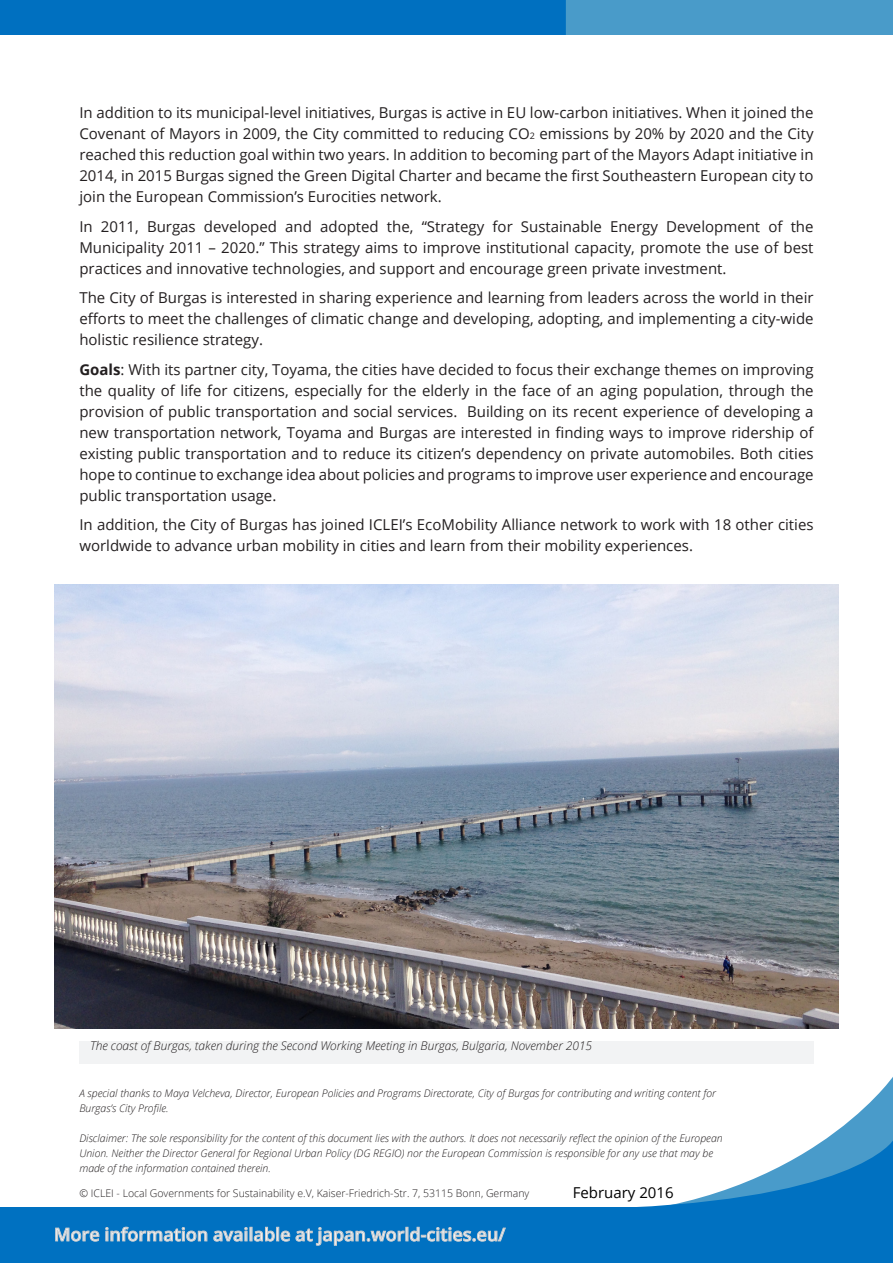
<style>
.page{position:relative;width:893px;height:1263px;background:#fff}
.page>*{position:absolute;margin:0;border:0;box-sizing:border-box;transform-origin:0 0}
.t1{font:600 18px "Open Sans";color:#f2f3f4}
.t2{font:15px/21px "Open Sans";color:#231f20;text-align:justify}
.t3{font:15px "Open Sans";color:#000}
.Box_Text{font:italic 300 12px "Open Sans";color:#231f20}
.t4{font:italic 300 10.5px/15px "Open Sans";color:#231f20}
.t5{font:300 10.5px "Open Sans";color:#231f20}
.s1{font-size:9px}
.s2{font-weight:700}
</style>
<div class="page">
<div style="left:0;top:1208px;width:893px;height:55px;background:#0071c1"></div>
<svg style="left:56px;top:1228px;width:43px;height:13px"></svg>
<svg style="left:106px;top:1227px;width:101px;height:14px"></svg>
<svg style="left:214px;top:1227px;width:76px;height:14px"></svg>
<svg style="left:296px;top:1227px;width:209px;height:18px"></svg>
<svg style="left:572px;top:1077px;width:321px;height:131px"></svg>
<img style="left:0;top:0;width:893px;height:34px">
<div style="left:79px;top:1041px;width:735px;height:23px;background:#f2f3f4"></div>
<img style="left:54px;top:584px;width:785px;height:444px">
<p class="t2" style="left:79px;top:102px;width:736px">In addition to its municipal-level initiatives, Burgas is active in EU low-carbon initiatives. When it joined the Covenant of Mayors in 2009, the City committed to reducing CO<span class="s1">2</span> emissions by 20% by 2020 and the City reached this reduction goal within two years. In addition to becoming part of the Mayors Adapt initiative in 2014, in 2015 Burgas signed the Green Digital Charter and became the first Southeastern European city to join the European Commission’s Eurocities network.</p>
<p class="t2" style="left:79px;top:215px;width:736px">In 2011, Burgas developed and adopted the, “Strategy for Sustainable Energy Development of the Municipality 2011 – 2020.” This strategy aims to improve institutional capacity, promote the use of best practices and innovative technologies, and support and encourage green private investment.</p>
<p class="t2" style="left:79px;top:287px;width:736px">The City of Burgas is interested in sharing experience and learning from leaders across the world in their efforts to meet the challenges of climatic change and developing, adopting, and implementing a city-wide holistic resilience strategy.</p>
<p class="t2" style="left:79px;top:358px;width:736px"><span class="s2">Goals</span>: With its partner city, Toyama, the cities have decided to focus their exchange themes on improving the quality of life for citizens, especially for the elderly in the face of an aging population, through the provision of public transportation and social services. Building on its recent experience of developing a new transportation network, Toyama and Burgas are interested in finding ways to improve ridership of existing public transportation and to reduce its citizen’s dependency on private automobiles. Both cities hope to continue to exchange idea about policies and programs to improve user experience and encourage public transportation usage.</p>
<p class="t2" style="left:79px;top:514px;width:736px">In addition, the City of Burgas has joined ICLEI’s EcoMobility Alliance network to work with 18 other cities worldwide to advance urban mobility in cities and learn from their mobility experiences.</p>
<p class="Box_Text" style="left:90px;top:1038px;width:504px">The coast of Burgas, taken during the Second Working Meeting in Burgas, Bulgaria, November 2015</p>
<p class="t4" style="left:79px;top:1085px;width:638px">A special thanks to Maya Velcheva, Director, European Policies and Programs Directorate, City of Burgas for contributing and writing content for<br>Burgas’s City Profile.</p>
<p class="t4" style="left:79px;top:1130px;width:645px">Disclaimer: The sole responsibility for the content of this document lies with the authors. It does not necessarily reflect the opinion of the European<br>Union. Neither the Director General for Regional Urban Policy (DG REGIO) nor the European Commission is responsible for any use that may be made of the information contained therein.</p>
<p class="t5" style="left:79px;top:1186px;width:451px">© ICLEI - Local Governments for Sustainability e.V, Kaiser-Friedrich-Str. 7, 53115 Bonn, Germany</p>
<p class="t1" style="left:54px;top:1222px;width:453px">More information available at japan.world-cities.eu/</p>
<p class="t3" style="left:573px;top:1182px;width:102px">February 2016</p>
</div>
